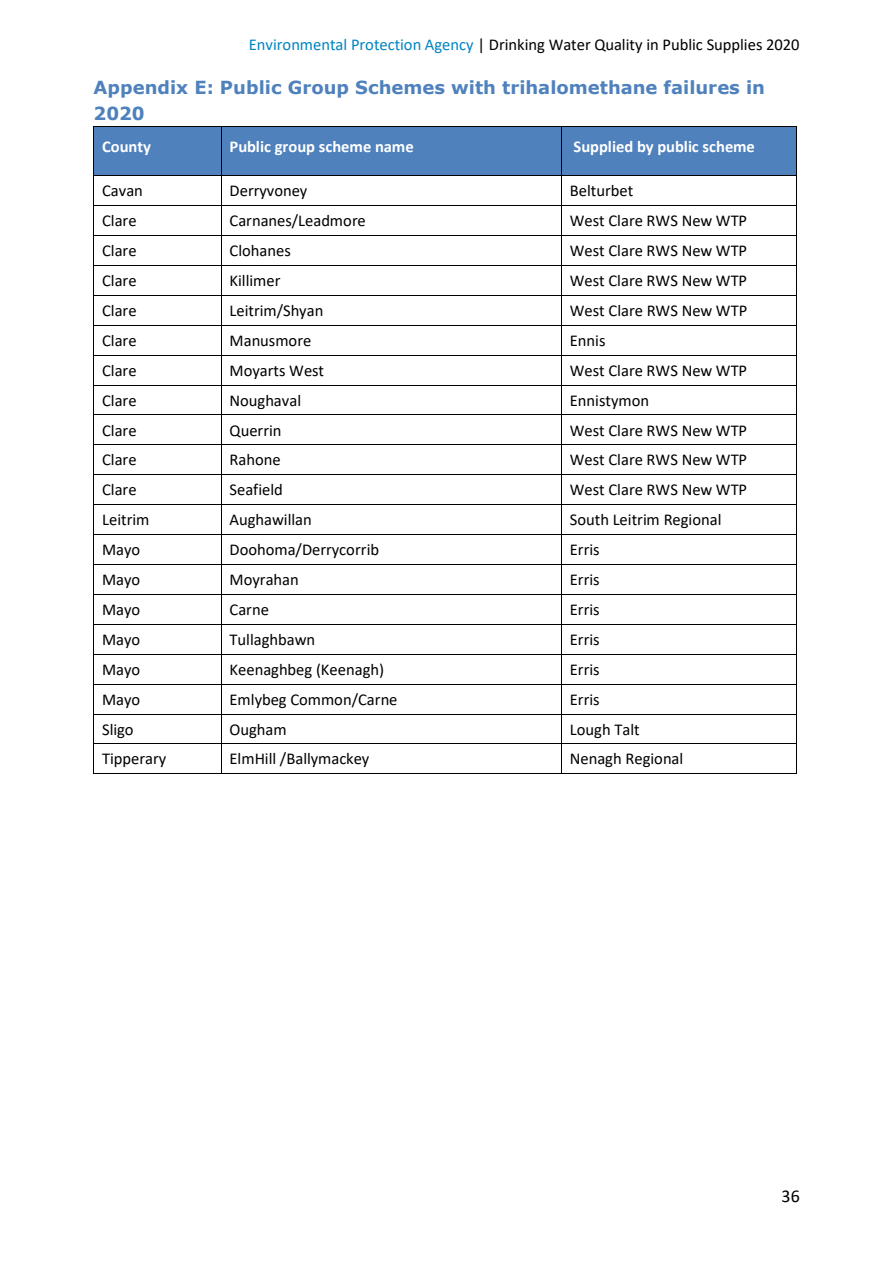
<style>
.page{position:relative;width:893px;height:1263px;background:#fff}
.page>*{position:absolute;margin:0;border:0;box-sizing:border-box;transform-origin:0 0}
.t1{font:700 18px/25.2px "Verdana";color:#4f81bd}
.t2{font:18px "Calibri";color:#000}
.t3{font:16.5px "Calibri";color:#000}
.t4{font:700 16.5px "Calibri";letter-spacing:-.005em;color:#fff}
.s1{color:#0085c0}
</style>
<div class="page">
<div style="left:94px;top:127px;width:127px;height:49px;background:#4f81bd"></div>
<div style="left:222px;top:127px;width:339px;height:49px;background:#4f81bd"></div>
<div style="left:562px;top:127px;width:234px;height:49px;background:#4f81bd"></div>
<hr style="left:94px;top:127px;width:127px;height:1px;background:#000">
<hr style="left:222px;top:127px;width:339px;height:1px;background:#000">
<hr style="left:562px;top:127px;width:234px;height:1px;background:#000">
<hr style="left:94px;top:127px;width:1px;height:49px;background:#000">
<hr style="left:221px;top:127px;width:1px;height:49px;background:#000">
<hr style="left:561px;top:127px;width:1px;height:49px;background:#000">
<hr style="left:796px;top:127px;width:1px;height:49px;background:#000">
<hr style="left:94px;top:176px;width:127px;height:1px;background:#000">
<hr style="left:222px;top:176px;width:339px;height:1px;background:#000">
<hr style="left:562px;top:176px;width:234px;height:1px;background:#000">
<hr style="left:94px;top:205px;width:127px;height:1px;background:#000">
<hr style="left:222px;top:205px;width:339px;height:1px;background:#000">
<hr style="left:562px;top:205px;width:234px;height:1px;background:#000">
<hr style="left:94px;top:235px;width:127px;height:1px;background:#000">
<hr style="left:222px;top:235px;width:339px;height:1px;background:#000">
<hr style="left:562px;top:235px;width:234px;height:1px;background:#000">
<hr style="left:94px;top:265px;width:127px;height:1px;background:#000">
<hr style="left:222px;top:265px;width:339px;height:1px;background:#000">
<hr style="left:562px;top:265px;width:234px;height:1px;background:#000">
<hr style="left:94px;top:295px;width:127px;height:1px;background:#000">
<hr style="left:222px;top:295px;width:339px;height:1px;background:#000">
<hr style="left:562px;top:295px;width:234px;height:1px;background:#000">
<hr style="left:94px;top:325px;width:127px;height:1px;background:#000">
<hr style="left:222px;top:325px;width:339px;height:1px;background:#000">
<hr style="left:562px;top:325px;width:234px;height:1px;background:#000">
<hr style="left:94px;top:355px;width:127px;height:1px;background:#000">
<hr style="left:222px;top:355px;width:339px;height:1px;background:#000">
<hr style="left:562px;top:355px;width:234px;height:1px;background:#000">
<hr style="left:94px;top:385px;width:127px;height:1px;background:#000">
<svg style="left:221px;top:176px;width:1px;height:209px"></svg>
<hr style="left:222px;top:385px;width:339px;height:1px;background:#000">
<svg style="left:561px;top:176px;width:1px;height:209px"></svg>
<hr style="left:562px;top:385px;width:234px;height:1px;background:#000">
<svg style="left:796px;top:176px;width:1px;height:209px"></svg>
<hr style="left:94px;top:385px;width:1px;height:30px;background:#000">
<hr style="left:221px;top:385px;width:1px;height:30px;background:#000">
<hr style="left:561px;top:385px;width:1px;height:30px;background:#000">
<hr style="left:796px;top:385px;width:1px;height:30px;background:#000">
<hr style="left:94px;top:415px;width:127px;height:1px;background:#000">
<hr style="left:222px;top:415px;width:339px;height:1px;background:#000">
<hr style="left:562px;top:415px;width:234px;height:1px;background:#000">
<hr style="left:94px;top:444px;width:127px;height:1px;background:#000">
<hr style="left:222px;top:444px;width:339px;height:1px;background:#000">
<hr style="left:562px;top:444px;width:234px;height:1px;background:#000">
<hr style="left:94px;top:474px;width:127px;height:1px;background:#000">
<hr style="left:222px;top:474px;width:339px;height:1px;background:#000">
<hr style="left:562px;top:474px;width:234px;height:1px;background:#000">
<hr style="left:94px;top:504px;width:127px;height:1px;background:#000">
<hr style="left:222px;top:504px;width:339px;height:1px;background:#000">
<hr style="left:562px;top:504px;width:234px;height:1px;background:#000">
<hr style="left:94px;top:534px;width:127px;height:1px;background:#000">
<hr style="left:222px;top:534px;width:339px;height:1px;background:#000">
<hr style="left:562px;top:534px;width:234px;height:1px;background:#000">
<hr style="left:94px;top:564px;width:127px;height:1px;background:#000">
<hr style="left:222px;top:564px;width:339px;height:1px;background:#000">
<hr style="left:562px;top:564px;width:234px;height:1px;background:#000">
<hr style="left:94px;top:594px;width:127px;height:1px;background:#000">
<hr style="left:222px;top:594px;width:339px;height:1px;background:#000">
<hr style="left:562px;top:594px;width:234px;height:1px;background:#000">
<hr style="left:94px;top:624px;width:127px;height:1px;background:#000">
<hr style="left:222px;top:624px;width:339px;height:1px;background:#000">
<hr style="left:562px;top:624px;width:234px;height:1px;background:#000">
<hr style="left:94px;top:654px;width:127px;height:1px;background:#000">
<hr style="left:222px;top:654px;width:339px;height:1px;background:#000">
<hr style="left:562px;top:654px;width:234px;height:1px;background:#000">
<hr style="left:94px;top:684px;width:127px;height:1px;background:#000">
<svg style="left:221px;top:415px;width:1px;height:269px"></svg>
<hr style="left:222px;top:684px;width:339px;height:1px;background:#000">
<svg style="left:561px;top:415px;width:1px;height:269px"></svg>
<hr style="left:562px;top:684px;width:234px;height:1px;background:#000">
<svg style="left:796px;top:415px;width:1px;height:269px"></svg>
<hr style="left:94px;top:684px;width:1px;height:30px;background:#000">
<hr style="left:221px;top:684px;width:1px;height:30px;background:#000">
<hr style="left:561px;top:684px;width:1px;height:30px;background:#000">
<hr style="left:796px;top:684px;width:1px;height:30px;background:#000">
<hr style="left:94px;top:714px;width:127px;height:1px;background:#000">
<hr style="left:222px;top:714px;width:339px;height:1px;background:#000">
<hr style="left:562px;top:714px;width:234px;height:1px;background:#000">
<hr style="left:94px;top:714px;width:1px;height:30px;background:#000">
<hr style="left:221px;top:714px;width:1px;height:30px;background:#000">
<hr style="left:561px;top:714px;width:1px;height:30px;background:#000">
<hr style="left:796px;top:714px;width:1px;height:30px;background:#000">
<hr style="left:94px;top:744px;width:127px;height:1px;background:#000">
<hr style="left:222px;top:744px;width:339px;height:1px;background:#000">
<hr style="left:562px;top:744px;width:234px;height:1px;background:#000">
<hr style="left:94px;top:773px;width:127px;height:1px;background:#000">
<svg style="left:221px;top:744px;width:1px;height:30px"></svg>
<hr style="left:222px;top:773px;width:339px;height:1px;background:#000">
<svg style="left:561px;top:744px;width:1px;height:30px"></svg>
<hr style="left:562px;top:773px;width:234px;height:1px;background:#000">
<svg style="left:796px;top:744px;width:1px;height:30px"></svg>
<p class="t3" style="left:249px;top:37px;width:552px"><span class="s1">Environmental Protection Agency</span> | Drinking Water Quality in Public Supplies 2020</p>
<h2 class="t1" style="left:94px;top:75px;width:673px">Appendix E: Public Group Schemes with trihalomethane failures in<br>2020</h2>
<p class="t4" style="left:102px;top:140px;width:50px">County</p>
<p class="t4" style="left:230px;top:140px;width:186px">Public group scheme name</p>
<p class="t4" style="left:574px;top:140px;width:183px">Supplied by public scheme</p>
<p class="t3" style="left:102px;top:184px;width:42px">Cavan</p>
<p class="t3" style="left:230px;top:184px;width:79px">Derryvoney</p>
<p class="t3" style="left:570px;top:184px;width:65px">Belturbet</p>
<p class="t3" style="left:102px;top:214px;width:36px">Clare</p>
<p class="t3" style="left:230px;top:214px;width:138px">Carnanes/Leadmore</p>
<p class="t3" style="left:570px;top:214px;width:179px">West Clare RWS New WTP</p>
<p class="t3" style="left:102px;top:244px;width:36px">Clare</p>
<p class="t3" style="left:230px;top:244px;width:63px">Clohanes</p>
<p class="t3" style="left:570px;top:244px;width:179px">West Clare RWS New WTP</p>
<p class="t3" style="left:102px;top:274px;width:36px">Clare</p>
<p class="t3" style="left:230px;top:274px;width:53px">Killimer</p>
<p class="t3" style="left:570px;top:274px;width:179px">West Clare RWS New WTP</p>
<p class="t3" style="left:102px;top:304px;width:36px">Clare</p>
<p class="t3" style="left:230px;top:304px;width:95px">Leitrim/Shyan</p>
<p class="t3" style="left:570px;top:304px;width:179px">West Clare RWS New WTP</p>
<p class="t3" style="left:102px;top:333px;width:36px">Clare</p>
<p class="t3" style="left:230px;top:333px;width:83px">Manusmore</p>
<p class="t3" style="left:570px;top:333px;width:37px">Ennis</p>
<p class="t3" style="left:102px;top:363px;width:36px">Clare</p>
<p class="t3" style="left:230px;top:363px;width:96px">Moyarts West</p>
<p class="t3" style="left:570px;top:363px;width:179px">West Clare RWS New WTP</p>
<p class="t3" style="left:102px;top:393px;width:36px">Clare</p>
<p class="t3" style="left:230px;top:393px;width:73px">Noughaval</p>
<p class="t3" style="left:570px;top:393px;width:81px">Ennistymon</p>
<p class="t3" style="left:102px;top:423px;width:36px">Clare</p>
<p class="t3" style="left:230px;top:423px;width:54px">Querrin</p>
<p class="t3" style="left:570px;top:423px;width:179px">West Clare RWS New WTP</p>
<p class="t3" style="left:102px;top:453px;width:36px">Clare</p>
<p class="t3" style="left:230px;top:453px;width:53px">Rahone</p>
<p class="t3" style="left:570px;top:453px;width:179px">West Clare RWS New WTP</p>
<p class="t3" style="left:102px;top:483px;width:36px">Clare</p>
<p class="t3" style="left:230px;top:483px;width:55px">Seafield</p>
<p class="t3" style="left:570px;top:483px;width:179px">West Clare RWS New WTP</p>
<p class="t3" style="left:102px;top:513px;width:49px">Leitrim</p>
<p class="t3" style="left:230px;top:513px;width:84px">Aughawillan</p>
<p class="t3" style="left:570px;top:513px;width:153px">South Leitrim Regional</p>
<p class="t3" style="left:102px;top:543px;width:40px">Mayo</p>
<p class="t3" style="left:230px;top:543px;width:151px">Doohoma/Derrycorrib</p>
<p class="t3" style="left:570px;top:543px;width:31px">Erris</p>
<p class="t3" style="left:102px;top:573px;width:40px">Mayo</p>
<p class="t3" style="left:230px;top:573px;width:71px">Moyrahan</p>
<p class="t3" style="left:570px;top:573px;width:31px">Erris</p>
<p class="t3" style="left:102px;top:603px;width:40px">Mayo</p>
<p class="t3" style="left:230px;top:603px;width:41px">Carne</p>
<p class="t3" style="left:570px;top:603px;width:31px">Erris</p>
<p class="t3" style="left:102px;top:632px;width:40px">Mayo</p>
<p class="t3" style="left:230px;top:632px;width:87px">Tullaghbawn</p>
<p class="t3" style="left:570px;top:632px;width:31px">Erris</p>
<p class="t3" style="left:102px;top:662px;width:40px">Mayo</p>
<p class="t3" style="left:230px;top:662px;width:156px">Keenaghbeg (Keenagh)</p>
<p class="t3" style="left:570px;top:662px;width:31px">Erris</p>
<p class="t3" style="left:102px;top:692px;width:40px">Mayo</p>
<p class="t3" style="left:230px;top:692px;width:169px">Emlybeg Common/Carne</p>
<p class="t3" style="left:570px;top:692px;width:31px">Erris</p>
<p class="t3" style="left:102px;top:722px;width:33px">Sligo</p>
<p class="t3" style="left:230px;top:722px;width:59px">Ougham</p>
<p class="t3" style="left:570px;top:722px;width:71px">Lough Talt</p>
<p class="t3" style="left:102px;top:752px;width:66px">Tipperary</p>
<p class="t3" style="left:230px;top:752px;width:141px">ElmHill /Ballymackey</p>
<p class="t3" style="left:570px;top:752px;width:115px">Nenagh Regional</p>
<p class="t2" style="left:782px;top:1189px;width:20px">36</p>
</div>
